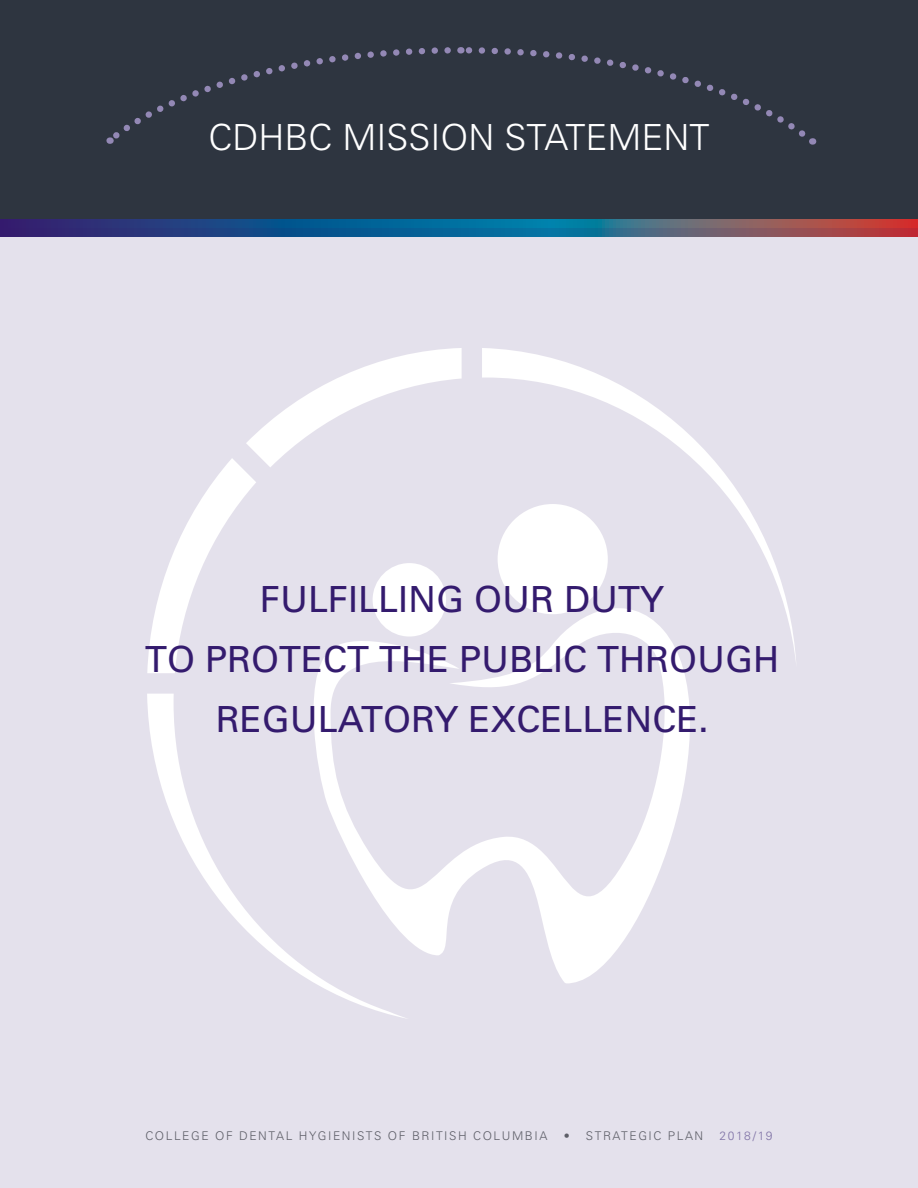
<style>
.page{position:relative;width:918px;height:1188px;background:#fff}
.page>*{position:absolute;margin:0;border:0;box-sizing:border-box;transform-origin:0 0}
.t1{font:36px/60px "Univers";color:#341b6e;text-align:center}
.t2{font:300 36px "Univers";color:#fff}
.t3{font:300 12px "Univers";letter-spacing:.13em;color:#5d5e67}
.t4{font:300 12px "Univers";letter-spacing:.13em;color:#8073a6}
</style>
<div class="page">
<div style="left:0;top:0;width:918px;height:228px;background:#2e3540"></div>
<svg style="left:0;top:220px;width:918px;height:8px;background:#3b577e"></svg>
<div style="left:0;top:228px;width:918px;height:960px;background:#e4e1ec"></div>
<svg style="left:147px;top:348px;width:649px;height:670px"></svg>
<svg style="left:298px;top:591px;width:438px;height:393px"></svg>
<div style="left:373px;top:563px;width:73px;height:74px;background:#fff;border-radius:50%"></div>
<div style="left:498px;top:504px;width:110px;height:110px;background:#fff;border-radius:50%"></div>
<svg style="left:460px;top:47px;width:353px;height:98px"></svg>
<svg style="left:106px;top:47px;width:345px;height:97px"></svg>
<p class="t2" style="left:208px;top:116px;width:503px">CDHBC MISSION STATEMENT</p>
<p class="t1" style="left:145px;top:569px;width:636px">FULFILLING OUR DUTY<br>TO PROTECT THE PUBLIC THROUGH<br>REGULATORY EXCELLENCE.</p>
<p class="t3" style="left:145px;top:1129px;width:404px">COLLEGE OF DENTAL HYGIENISTS OF BRITISH COLUMBIA</p>
<p class="t3" style="left:564px;top:1129px;width:141px">• STRATEGIC PLAN</p>
<p class="t4" style="left:720px;top:1129px;width:55px">2018/19</p>
</div>
